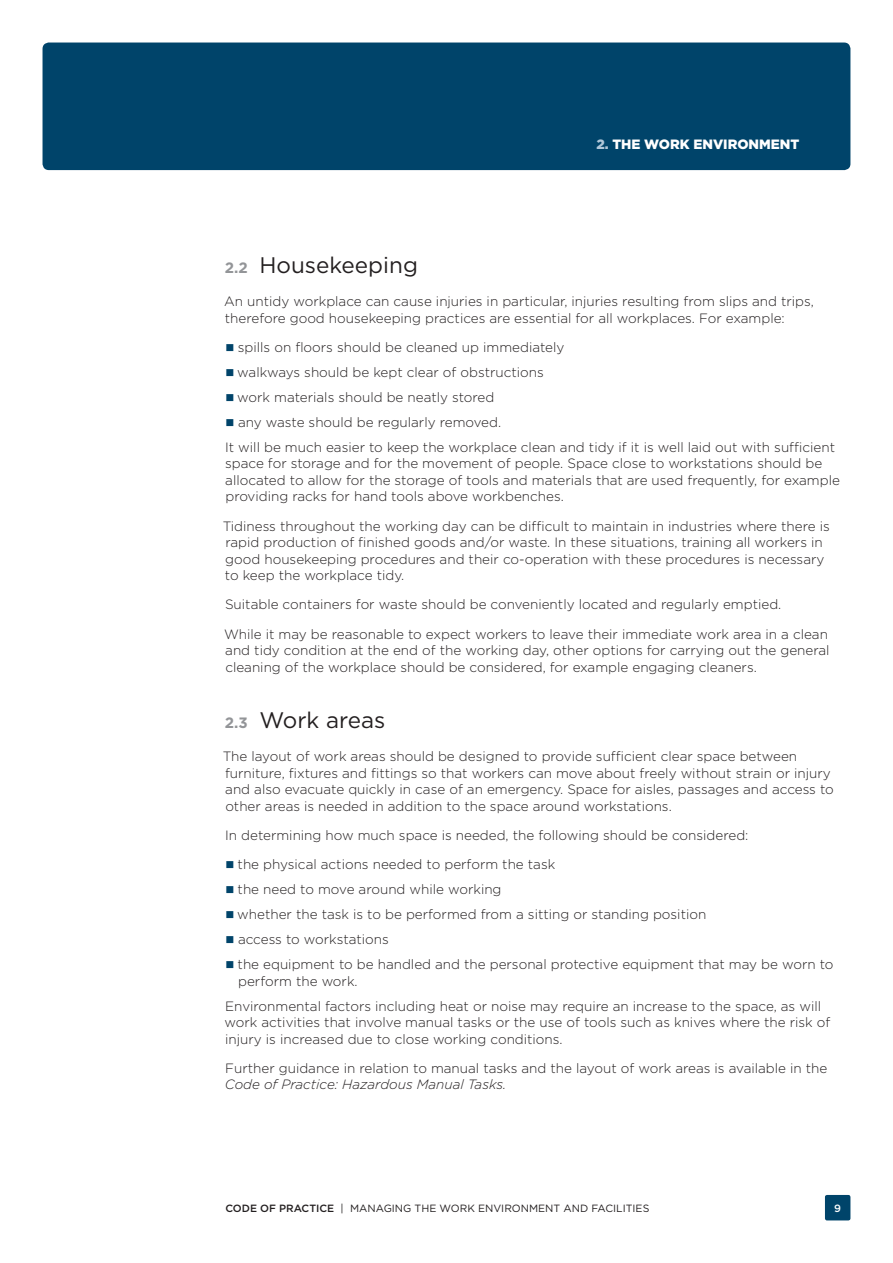
<style>
.page{position:relative;width:893px;height:1263px;background:#fff}
.page>*{position:absolute;margin:0;border:0;box-sizing:border-box;transform-origin:0 0}
.Header_2{font:22.5px "Gotham";color:#231f20}
.Body_copy{font:300 13.5px/16.5px "Gotham";color:#231f20}
.Running_header{font:900 13.5px "Gotham";color:#fff}
.t1{font:10.5px "Gotham";color:#231f20}
.t2{font:500 10.5px "Gotham";color:#fff}
.s1{color:#b0c7d9}
.s2{font-weight:700;font-size:15px;color:#939598}
.s3{font-style:italic}
.s4{font-weight:500}
</style>
<div class="page">
<div style="left:43px;top:43px;width:807px;height:127px;background:#00446a;border-radius:6px"></div>
<div style="left:825px;top:1195px;width:25px;height:25px;background:#00446a;border-radius:2px"></div>
<p class="Running_header" style="left:596px;top:136px;width:205px"><span class="s1">2.</span> THE WORK ENVIRONMENT</p>
<p class="Header_2" style="left:225px;top:252px;width:195px"><span class="s2">2.2</span> Housekeeping</p>
<p class="Body_copy" style="left:224px;top:293px;width:591px">An untidy workplace can cause injuries in particular, injuries resulting from slips and trips, therefore good housekeeping practices are essential for all workplaces. For example:</p>
<p class="Body_copy" style="left:238px;top:339px;width:328px">spills on floors should be cleaned up immediately</p>
<p class="Body_copy" style="left:237px;top:364px;width:308px">walkways should be kept clear of obstructions</p>
<p class="Body_copy" style="left:237px;top:389px;width:259px">work materials should be neatly stored</p>
<p class="Body_copy" style="left:238px;top:414px;width:265px">any waste should be regularly removed.</p>
<p class="Body_copy" style="left:225px;top:439px;width:616px">It will be much easier to keep the workplace clean and tidy if it is well laid out with sufficient space for storage and for the movement of people. Space close to workstations should be allocated to allow for the storage of tools and materials that are used frequently, for example providing racks for hand tools above workbenches.</p>
<p class="Body_copy" style="left:223px;top:518px;width:609px">Tidiness throughout the working day can be difficult to maintain in industries where there is rapid production of finished goods and/or waste. In these situations, training all workers in good housekeeping procedures and their co-operation with these procedures is necessary to keep the workplace tidy.</p>
<p class="Body_copy" style="left:225px;top:596px;width:558px">Suitable containers for waste should be conveniently located and regularly emptied.</p>
<p class="Body_copy" style="left:224px;top:626px;width:607px">While it may be reasonable to expect workers to leave their immediate work area in a clean and tidy condition at the end of the working day, other options for carrying out the general cleaning of the workplace should be considered, for example engaging cleaners.</p>
<p class="Header_2" style="left:225px;top:706px;width:162px"><span class="s2">2.3</span> Work areas</p>
<p class="Body_copy" style="left:223px;top:748px;width:613px">The layout of work areas should be designed to provide sufficient clear space between furniture, fixtures and fittings so that workers can move about freely without strain or injury and also evacuate quickly in case of an emergency. Space for aisles, passages and access to other areas is needed in addition to the space around workstations.</p>
<p class="Body_copy" style="left:225px;top:827px;width:525px">In determining how much space is needed, the following should be considered:</p>
<p class="Body_copy" style="left:238px;top:856px;width:319px">the physical actions needed to perform the task</p>
<p class="Body_copy" style="left:238px;top:881px;width:265px">the need to move around while working</p>
<p class="Body_copy" style="left:237px;top:906px;width:471px">whether the task is to be performed from a sitting or standing position</p>
<p class="Body_copy" style="left:238px;top:931px;width:152px">access to workstations</p>
<p class="Body_copy" style="left:238px;top:956px;width:597px">the equipment to be handled and the personal protective equipment that may be worn to perform the work.</p>
<p class="Body_copy" style="left:224px;top:997px;width:607px">Environmental factors including heat or noise may require an increase to the space, as will work activities that involve manual tasks or the use of tools such as knives where the risk of injury is increased due to close working conditions.</p>
<p class="Body_copy" style="left:225px;top:1060px;width:604px">Further guidance in relation to manual tasks and the layout of work areas is available in the<br><span class="s3">Code of Practice: Hazardous Manual Tasks.</span></p>
<p class="t1" style="left:225px;top:1202px;width:425px"><span class="s4">CODE OF PRACTICE</span> | MANAGING THE WORK ENVIRONMENT AND FACILITIES</p>
<p class="t2" style="left:834px;top:1202px;width:8px">9</p>
</div>
